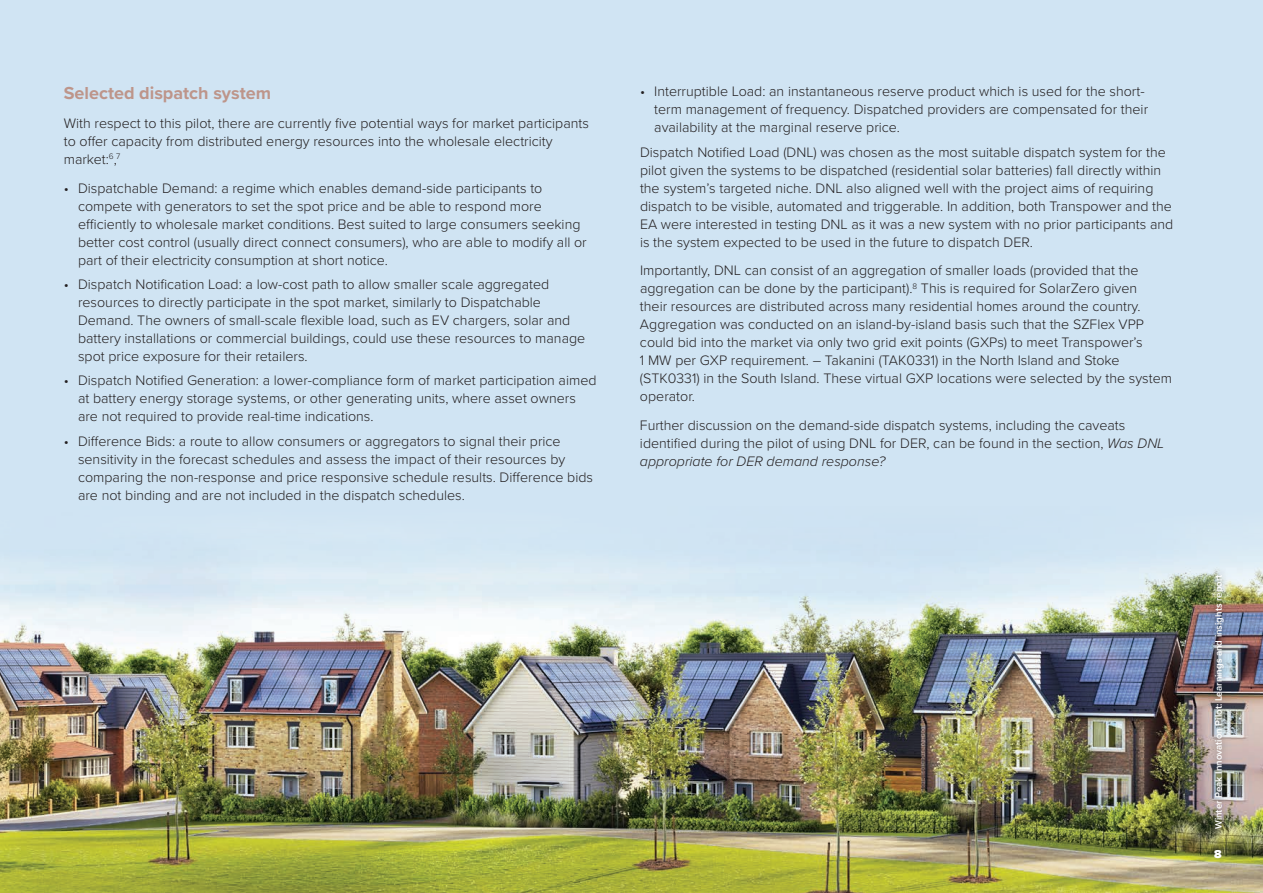
<style>
.page{position:relative;width:1263px;height:893px;background:#fff}
.page>*{position:absolute;margin:0;border:0;box-sizing:border-box;transform-origin:0 0}
.t1{font:700 18px "Proxima Nova";color:#bd958a}
.t2{font:300 14.25px/18px "Proxima Nova";color:#231f20}
.t3{font:900 12px "Proxima Nova";color:#fff}
.t4{font:600 9.75px "Proxima Nova";color:#fff}
.s1{font-style:italic}
</style>
<div class="page">
<div style="left:0;top:0;width:1263px;height:670px;background:#d0e4f3"></div>
<img style="left:0;top:554px;width:1263px;height:339px">
<div style="left:1207px;top:567px;width:24px;height:269px;background:#231f20;opacity:.55"></div>
<p class="t1" style="left:64px;top:80px;width:209px">Selected dispatch system</p>
<p class="t2" style="left:64px;top:113px;width:527px">With respect to this pilot, there are currently five potential ways for market participants to offer capacity from distributed energy resources into the wholesale electricity market:<sup>6</sup>,<sup>7</sup></p>
<p class="t2" style="left:78px;top:178px;width:510px;text-indent:-14px">• Dispatchable Demand: a regime which enables demand-side participants to compete with generators to set the spot price and be able to respond more efficiently to wholesale market conditions. Best suited to large consumers seeking better cost control (usually direct connect consumers), who are able to modify all or part of their electricity consumption at short notice.</p>
<p class="t2" style="left:78px;top:274px;width:509px;text-indent:-14px">• Dispatch Notification Load: a low-cost path to allow smaller scale aggregated resources to directly participate in the spot market, similarly to Dispatchable Demand. The owners of small-scale flexible load, such as EV chargers, solar and battery installations or commercial buildings, could use these resources to manage spot price exposure for their retailers.</p>
<p class="t2" style="left:78px;top:371px;width:520px;text-indent:-14px">• Dispatch Notified Generation: a lower-compliance form of market participation aimed at battery energy storage systems, or other generating units, where asset owners are not required to provide real-time indications.</p>
<p class="t2" style="left:78px;top:431px;width:517px;text-indent:-14px">• Difference Bids: a route to allow consumers or aggregators to signal their price sensitivity in the forecast schedules and assess the impact of their resources by comparing the non-response and price responsive schedule results. Difference bids are not binding and are not included in the dispatch schedules.</p>
<p class="t2" style="left:654px;top:82px;width:495px;text-indent:-14px">• Interruptible Load: an instantaneous reserve product which is used for the short&shy;term management of frequency. Dispatched providers are compensated for their availability at the marginal reserve price.</p>
<p class="t2" style="left:640px;top:142px;width:535px">Dispatch Notified Load (DNL) was chosen as the most suitable dispatch system for the pilot given the systems to be dispatched (residential solar batteries) fall directly within the system’s targeted niche. DNL also aligned well with the project aims of requiring dispatch to be visible, automated and triggerable. In addition, both Transpower and the EA were interested in testing DNL as it was a new system with no prior participants and is the system expected to be used in the future to dispatch DER.</p>
<p class="t2" style="left:640px;top:261px;width:534px">Importantly, DNL can consist of an aggregation of smaller loads (provided that the aggregation can be done by the participant).<sup>8</sup> This is required for SolarZero given<br>their resources are distributed across many residential homes around the country.<br>Aggregation was conducted on an island-by-island basis such that the SZFlex VPP could bid into the market via only two grid exit points (GXPs) to meet Transpower’s<br>1 MW per GXP requirement. – Takanini (TAK0331) in the North Island and Stoke (STK0331) in the South Island. These virtual GXP locations were selected by the system operator.</p>
<p class="t2" style="left:640px;top:415px;width:526px">Further discussion on the demand-side dispatch systems, including the caveats identified during the pilot of using DNL for DER, can be found in the section, <span class="s1">Was DNL appropriate for DER demand response?</span></p>
<p class="t4" style="left:1211px;top:829px;width:256px;rotate:-90deg">Winter Peak Innovation Pilot: Learnings and insights report</p>
<p class="t3" style="left:1214px;top:845px;width:9px">8</p>
</div>
